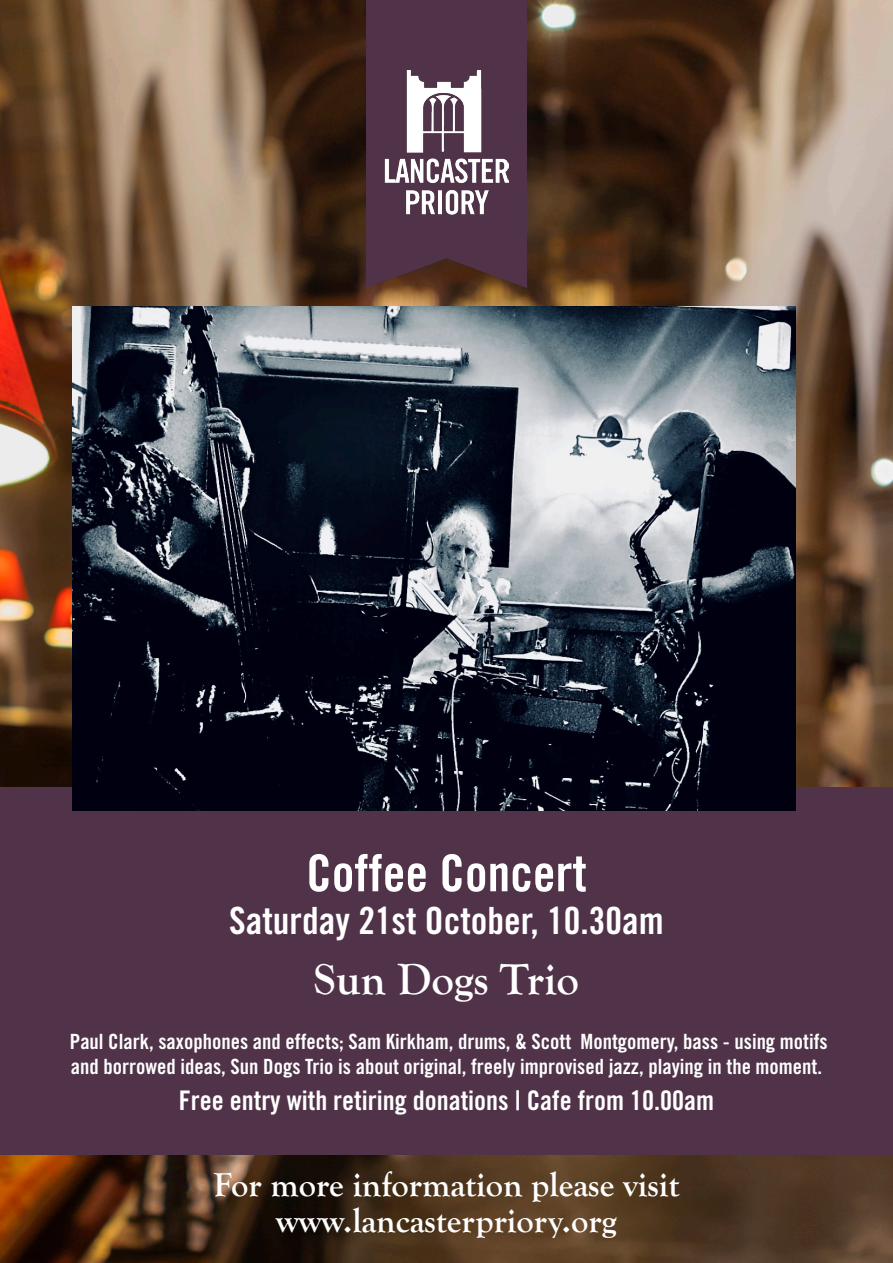
<style>
.page{position:relative;width:893px;height:1263px;background:#fff}
.page>*{position:absolute;margin:0;border:0;box-sizing:border-box;transform-origin:0 0}
.t1{font:51px "Trade Gothic LT Std Bd Cn 20";color:#fff}
.t2{font:700 45px "Goudy Old Style T";color:#fff}
.t3{font:37.5px "Trade Gothic LT Std Bd Cn 20";color:#fff}
.t4{font:700 34.5px "Goudy Old Style T";color:#fff}
.t5{font:27px "Trade Gothic LT Std Bd Cn 20";color:#fff}
.t6{font:21px/24.5px "Trade Gothic LT Std Bd Cn 20";color:#fff}
</style>
<div class="page">
<img style="left:0;top:0;width:893px;height:1263px">
<div style="left:0;top:787px;width:893px;height:368px;background:#503348"></div>
<div style="left:361px;top:0;width:183px;height:304px;background:#231f20;opacity:.25"></div>
<svg style="left:366px;top:0;width:161px;height:288px;fill:#503348"></svg>
<img style="left:384px;top:70px;width:125px;height:144px">
<img style="left:72px;top:306px;width:723px;height:504px">
<p class="t1" style="left:306px;top:842px;width:282px">Coffee Concert</p>
<p class="t3" style="left:229px;top:898px;width:436px">Saturday 21st October, 10.30am</p>
<p class="t2" style="left:314px;top:953px;width:267px">Sun Dogs Trio</p>
<p class="t6" style="left:70px;top:1029px;width:759px">Paul Clark, saxophones and effects; Sam Kirkham, drums, &amp; Scott Montgomery, bass - using motifs and borrowed ideas, Sun Dogs Trio is about original, freely improvised jazz, playing in the moment.</p>
<p class="t5" style="left:179px;top:1084px;width:537px">Free entry with retiring donations | Cafe from 10.00am</p>
<p class="t4" style="left:213px;top:1166px;width:468px">For more information please visit</p>
<p class="t4" style="left:276px;top:1202px;width:342px">www.lancasterpriory.org</p>
</div>
